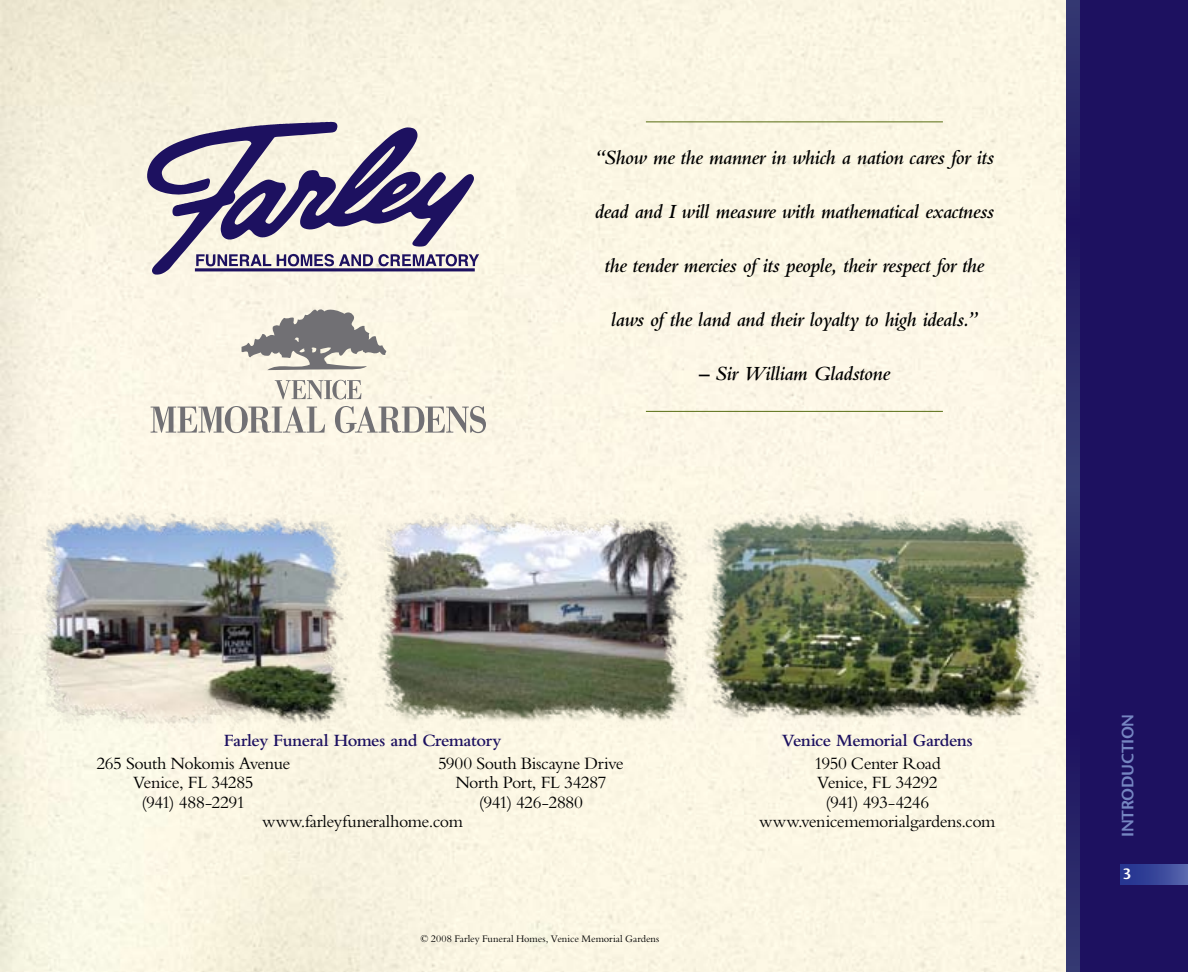
<style>
.page{position:relative;width:1188px;height:972px;background:#fff}
.page>*{position:absolute;margin:0;border:0;box-sizing:border-box;transform-origin:0 0}
.t1{font:italic 600 21px "Bembo Std";letter-spacing:-.02em;color:#000}
.t2{font:18px/19.5px "Bembo Std";letter-spacing:-.025em;color:#000;text-align:center}
.t3{font:600 18px "Bembo Std";letter-spacing:-.025em;color:#1d1160}
.t4{font:600 16.5px "Stone Sans";letter-spacing:-.025em;color:#7686c2}
.t5{font:600 15px "Stone Sans";color:#fff}
.t6{font:10.5px "Bembo Std";color:#000}
</style>
<div class="page">
<img style="left:0;top:0;width:1066px;height:972px">
<svg style="left:1066px;top:0;width:14px;height:972px;background:#282668"></svg>
<div style="left:1080px;top:0;width:108px;height:972px;background:#1d1160"></div>
<div style="left:1120px;top:864px;width:68px;height:20px;background:linear-gradient(to right,#1e2d8c,#5462aa)"></div>
<img style="left:36px;top:500px;width:315px;height:236px">
<img style="left:376px;top:500px;width:314px;height:236px">
<img style="left:703px;top:500px;width:340px;height:233px">
<hr style="left:646px;top:122px;width:297px;height:1px;background:#566c11">
<hr style="left:646px;top:411px;width:297px;height:1px;background:#566c11">
<svg style="left:147px;top:122px;width:332px;height:153px;background:#a9a1b2"></svg>
<svg style="left:242px;top:309px;width:145px;height:61px;background:#b4b0aa"></svg>
<svg style="left:275px;top:380px;width:86px;height:20px;background:#cecac0"></svg>
<svg style="left:151px;top:406px;width:174px;height:27px;background:#c7c3bb"></svg>
<svg style="left:335px;top:406px;width:151px;height:27px;background:#cac6bd"></svg>
<p class="t1" style="left:595px;top:146px;width:401px">“Show me the manner in which a nation cares for its</p>
<p class="t1" style="left:595px;top:200px;width:401px">dead and I will measure with mathematical exactness</p>
<p class="t1" style="left:605px;top:254px;width:381px">the tender mercies of its people, their respect for the</p>
<p class="t1" style="left:611px;top:308px;width:368px">laws of the land and their loyalty to high ideals.”</p>
<p class="t1" style="left:699px;top:362px;width:193px">– Sir William Gladstone</p>
<p class="t3" style="left:224px;top:731px;width:279px">Farley Funeral Homes and Crematory</p>
<p class="t2" style="left:96px;top:753px;width:195px">265 South Nokomis Avenue<br>Venice, FL 34285<br>(941) 488-2291</p>
<p class="t2" style="left:438px;top:753px;width:187px">5900 South Biscayne Drive<br>North Port, FL 34287 (941) 426-2880</p>
<p class="t3" style="left:782px;top:731px;width:192px">Venice Memorial Gardens</p>
<p class="t2" style="left:814px;top:753px;width:128px">1950 Center Road<br>Venice, FL 34292 (941) 493-4246</p>
<p class="t2" style="left:262px;top:811px;width:202px">www.farleyfuneralhome.com</p>
<p class="t2" style="left:759px;top:811px;width:238px">www.venicememorialgardens.com</p>
<p class="t6" style="left:421px;top:933px;width:240px">© 2008 Farley Funeral Homes, Venice Memorial Gardens</p>
<p class="t4" style="left:1118px;top:837px;width:125px;rotate:-90deg">Introduction</p>
<p class="t5" style="left:1123px;top:865px;width:10px">3</p>
</div>
